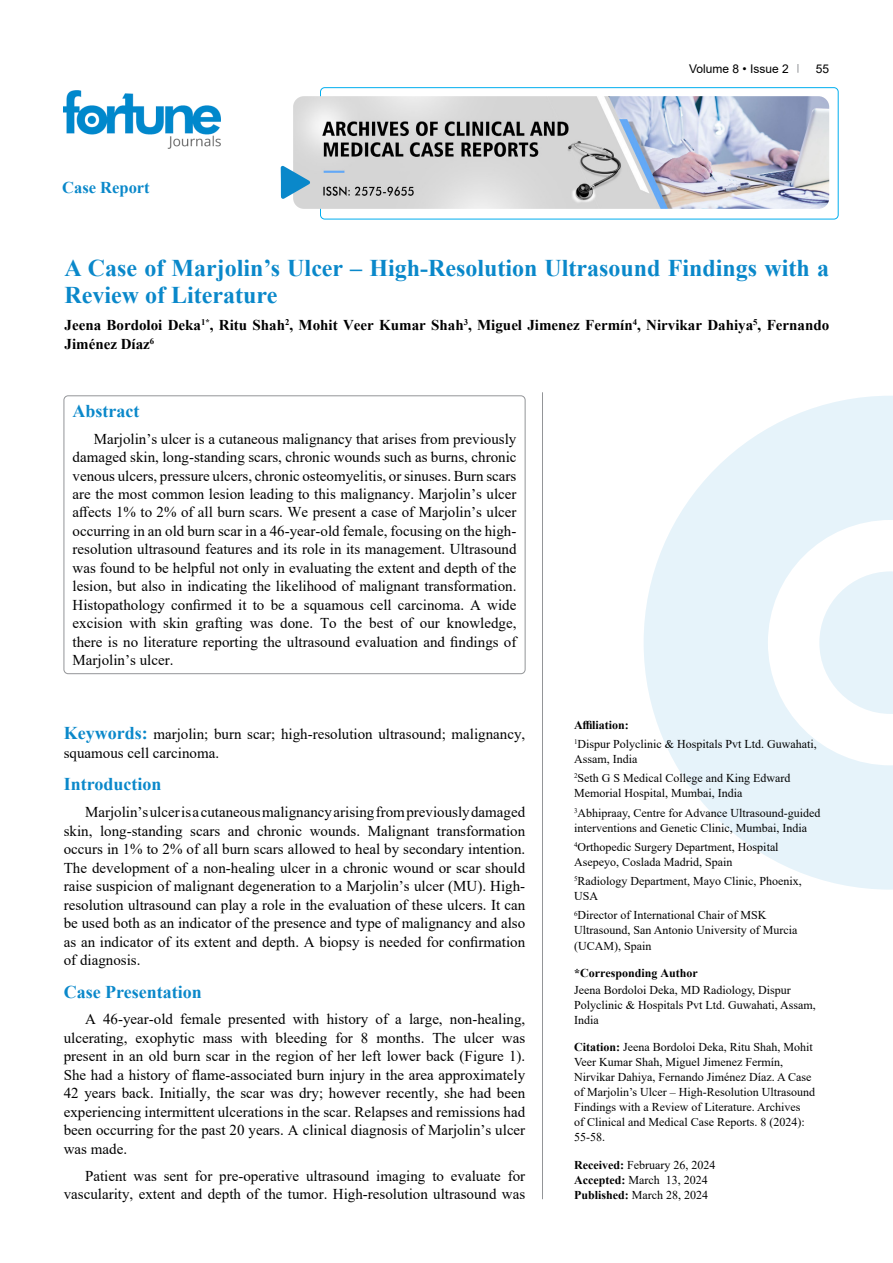
<style>
.page{position:relative;width:893px;height:1263px;background:#fff}
.page>*{position:absolute;margin:0;border:0;box-sizing:border-box;transform-origin:0 0}
.t1{font:700 24px/27px "Times New Roman";color:#0a88ca}
.t2{font:700 18px "Times New Roman";color:#0a88ca}
.t3{font:700 16.5px "Times New Roman";color:#0a88ca}
.t4{font:15px/18.5px "Times New Roman";color:#000;text-align:justify}
.t5{font:700 15px/18.5px "Times New Roman";color:#000}
.t6{font:12px/15px "Times New Roman";color:#000}
.t7{font:700 12px "Times New Roman";color:#000}
.t8{font:12px "Arial";color:#000}
.s1{font-weight:700;font-size:18px;color:#0a88ca}
.s2{font-weight:700}
</style>
<div class="page">
<div style="left:320px;top:87px;width:518px;height:132px;border:1px solid #00aeef;border-radius:4px"></div>
<img style="left:64px;top:90px;width:157px;height:59px">
<img style="left:293px;top:96px;width:536px;height:113px">
<svg style="left:281px;top:166px;width:29px;height:33px"></svg>
<svg style="left:644px;top:396px;width:249px;height:494px;fill:#e6f3fa"></svg>
<svg style="left:819px;top:571px;width:74px;height:143px"></svg>
<hr style="left:542px;top:392px;width:1px;height:807px;background:#939598">
<div style="left:64px;top:396px;width:461px;height:278px;border:1px solid #939598;border-radius:4px"></div>
<p class="t3" style="left:62px;top:175px;width:89px">Case Report</p>
<p class="t8" style="left:689px;top:60px;width:101px">Volume 8 • Issue 2</p>
<p class="t8" style="left:816px;top:60px;width:15px">55</p>
<h1 class="t1" style="left:65px;top:254px;width:766px">A Case of Marjolin’s Ulcer – High-Resolution Ultrasound Findings with a<br>Review of Literature</h1>
<p class="t5" style="left:65px;top:316px;width:766px">Jeena Bordoloi Deka<sup>1*</sup>, Ritu Shah<sup>2</sup>, Mohit Veer Kumar Shah<sup>3</sup>, Miguel Jimenez Fermín<sup>4</sup>, Nirvikar Dahiya<sup>5</sup>, Fernando<br>Jiménez Díaz<sup>6</sup></p>
<p class="t2" style="left:73px;top:398px;width:68px">Abstract</p>
<p class="t4" style="left:73px;top:429px;width:445px;text-indent:21px">Marjolin’s ulcer is a cutaneous malignancy that arises from previously damaged skin, long-standing scars, chronic wounds such as burns, chronic venous ulcers, pressure ulcers, chronic osteomyelitis, or sinuses. Burn scars are the most common lesion leading to this malignancy. Marjolin’s ulcer affects 1% to 2% of all burn scars. We present a case of Marjolin’s ulcer occurring in an old burn scar in a 46-year-old female, focusing on the high&shy;resolution ultrasound features and its role in its management. Ultrasound was found to be helpful not only in evaluating the extent and depth of the lesion, but also in indicating the likelihood of malignant transformation.<br>Histopathology confirmed it to be a squamous cell carcinoma. A wide excision with skin grafting was done. To the best of our knowledge, there is no literature reporting the ultrasound evaluation and findings of Marjolin’s ulcer.</p>
<p class="t4" style="left:64px;top:725px;width:463px"><span class="s1">Keywords:</span> marjolin; burn scar; high-resolution ultrasound; malignancy, squamous cell carcinoma.</p>
<p class="t2" style="left:64px;top:771px;width:99px">Introduction</p>
<p class="t4" style="left:64px;top:803px;width:463px;text-indent:21px">Marjolin’s ulcer is a cutaneous malignancy arising from previously damaged skin, long-standing scars and chronic wounds. Malignant transformation occurs in 1% to 2% of all burn scars allowed to heal by secondary intention.<br>The development of a non-healing ulcer in a chronic wound or scar should raise suspicion of malignant degeneration to a Marjolin’s ulcer (MU). High&shy;resolution ultrasound can play a role in the evaluation of these ulcers. It can be used both as an indicator of the presence and type of malignancy and also as an indicator of its extent and depth. A biopsy is needed for confirmation of diagnosis.</p>
<p class="t2" style="left:64px;top:978px;width:140px">Case Presentation</p>
<p class="t4" style="left:64px;top:1010px;width:463px;text-indent:21px">A 46-year-old female presented with history of a large, non-healing, ulcerating, exophytic mass with bleeding for 8 months. The ulcer was present in an old burn scar in the region of her left lower back (Figure 1).<br>She had a history of flame-associated burn injury in the area approximately 42 years back. Initially, the scar was dry; however recently, she had been experiencing intermittent ulcerations in the scar. Relapses and remissions had been occurring for the past 20 years. A clinical diagnosis of Marjolin’s ulcer was made.</p>
<p class="t4" style="left:64px;top:1166px;width:463px;text-align:right">Patient was sent for pre-operative ultrasound imaging to evaluate for vascularity, extent and depth of the tumor. High-resolution ultrasound was</p>
<p class="t6" style="left:574px;top:715px;width:244px;line-height:19.2px"><span class="s2">Affiliation:<br></span><sup>1</sup>Dispur Polyclinic &amp; Hospitals Pvt Ltd. Guwahati,</p>
<p class="t6" style="left:574px;top:749px;width:218px;line-height:19.2px">Assam, India<br><sup>2</sup>Seth G S Medical College and King Edward</p>
<p class="t6" style="left:574px;top:783px;width:248px;line-height:19.2px">Memorial Hospital, Mumbai, India<br><sup>3</sup>Abhipraay, Centre for Advance Ultrasound-guided</p>
<p class="t6" style="left:574px;top:818px;width:234px;line-height:19.2px">interventions and Genetic Clinic, Mumbai, India<br><sup>4</sup>Orthopedic Surgery Department, Hospital</p>
<p class="t6" style="left:574px;top:852px;width:229px;line-height:19.2px">Asepeyo, Coslada Madrid, Spain<br><sup>5</sup>Radiology Department, Mayo Clinic, Phoenix,</p>
<p class="t6" style="left:574px;top:886px;width:194px;line-height:19.2px">USA<br><sup>6</sup>Director of International Chair of MSK</p>
<p class="t6" style="left:574px;top:922px;width:225px">Ultrasound, San Antonio University of Murcia (UCAM), Spain</p>
<p class="t7" style="left:574px;top:964px;width:125px">*Corresponding Author</p>
<p class="t6" style="left:574px;top:981px;width:243px">Jeena Bordoloi Deka, MD Radiology, Dispur<br>Polyclinic &amp; Hospitals Pvt Ltd. Guwahati, Assam,<br>India</p>
<p class="t6" style="left:574px;top:1039px;width:242px"><span class="s2">Citation:</span> Jeena Bordoloi Deka, Ritu Shah, Mohit Veer Kumar Shah, Miguel Jimenez Fermín, Nirvikar Dahiya, Fernando Jiménez Díaz. A Case of Marjolin’s Ulcer – High-Resolution Ultrasound Findings with a Review of Literature. Archives<br>of Clinical and Medical Case Reports. 8 (2024):<br>55-58.</p>
<p class="t6" style="left:574px;top:1157px;width:143px"><span class="s2">Received:</span> February 26, 2024<br><span class="s2">Accepted:</span> March 13, 2024<br><span class="s2">Published:</span> March 28, 2024</p>
</div>
